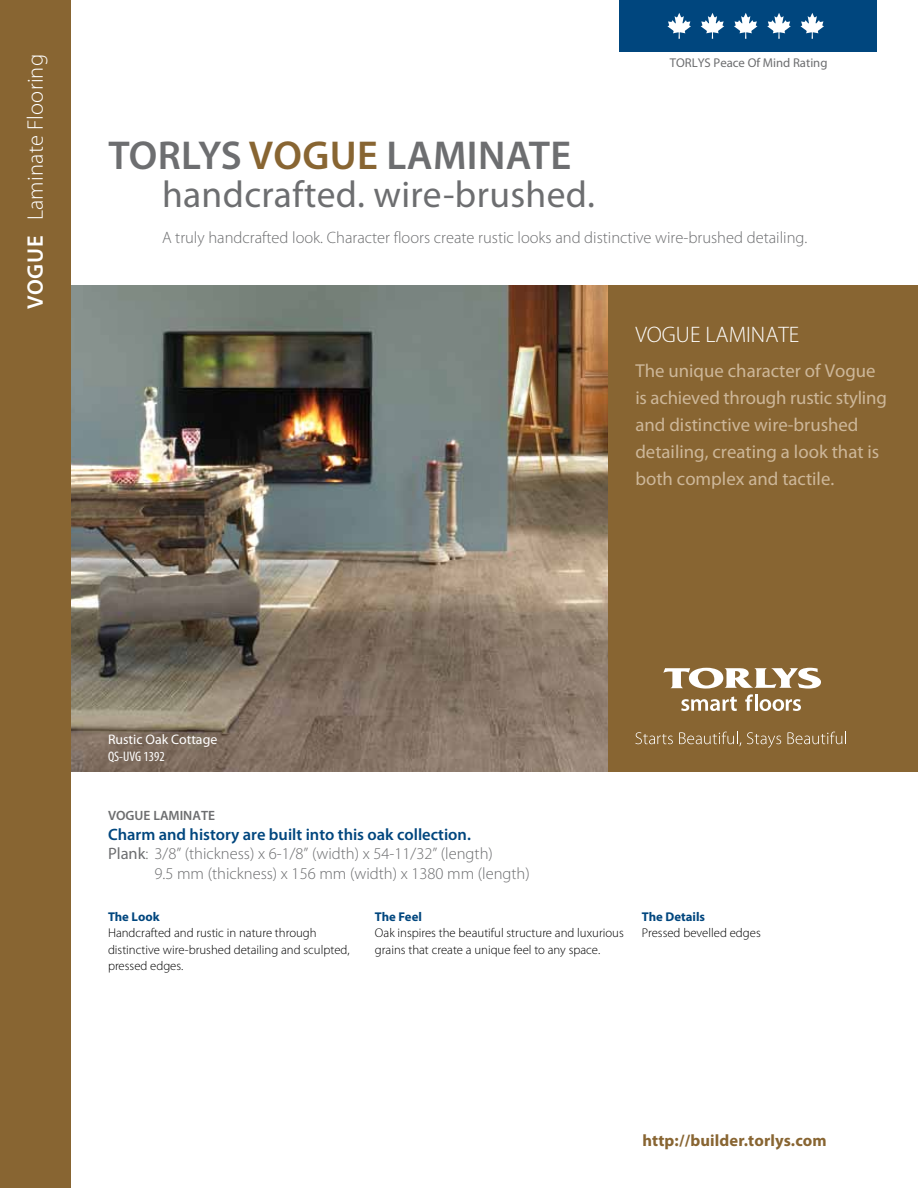
<style>
.page{position:relative;width:918px;height:1188px;background:#fff}
.page>*{position:absolute;margin:0;border:0;box-sizing:border-box;transform-origin:0 0}
.t1{font:600 40.5px "Myriad Pro";letter-spacing:.01em;color:#6d6e70}
.t2{font:37.5px "Myriad Pro";letter-spacing:.01em;color:#6d6e70}
.t3{font:300 22.5px "Myriad Pro";letter-spacing:.01em;color:#fff}
.t4{font:18.75px/27px "Myriad Pro";color:#cdb799}
.t5{font:300 16.5px "Myriad Pro";color:#6d6e70}
.t6{font:600 16.5px "Myriad Pro";color:#00467e}
.t7{font:700 16.5px "Myriad Pro";letter-spacing:.01em;color:#886532}
.t8{font:13.8px "Myriad Pro";color:#fff}
.t9{font:condensed 13.8px "Myriad Pro";color:#fff}
.t10{font:600 13.5px "Myriad Pro";color:#6d6e70}
.t11{font:300 12.75px/16.5px "Myriad Pro";color:#000}
.t12{font:700 12.75px "Myriad Pro";color:#00467e}
.t13{font:12.75px "Myriad Pro";color:#6d6e70}
.s1{font-weight:600}
.s2{color:#886532}
.s3{font-weight:400}
</style>
<div class="page">
<div style="left:620px;top:0;width:258px;height:52px;background:#00467e"></div>
<svg style="left:667px;top:13px;width:24px;height:26px"></svg>
<svg style="left:801px;top:13px;width:23px;height:26px"></svg>
<svg style="left:701px;top:13px;width:23px;height:26px"></svg>
<svg style="left:767px;top:13px;width:24px;height:26px"></svg>
<svg style="left:734px;top:13px;width:23px;height:26px"></svg>
<img style="left:70px;top:285px;width:538px;height:486px">
<div style="left:608px;top:285px;width:310px;height:486px;background:#886532"></div>
<svg style="left:663px;top:668px;width:158px;height:43px"></svg>
<svg style="left:635px;top:732px;width:38px;height:12px"></svg>
<svg style="left:679px;top:732px;width:62px;height:14px"></svg>
<svg style="left:747px;top:732px;width:34px;height:16px"></svg>
<svg style="left:788px;top:732px;width:58px;height:12px"></svg>
<div style="left:0;top:0;width:70px;height:1188px;background:#886532"></div>
<h3 class="t3" style="left:23px;top:309px;width:257px;rotate:-90deg"><span class="s1">vogue</span> Laminate Flooring</h3>
<p class="t13" style="left:670px;top:56px;width:159px">TORLYS Peace Of Mind Rating</p>
<h1 class="t1" style="left:108px;top:133px;width:464px">TORLYS <span class="s2">vogue</span> laminate</h1>
<h2 class="t2" style="left:162px;top:174px;width:434px">handcrafted. wire-brushed.</h2>
<p class="t5" style="left:162px;top:228px;width:647px">A truly handcrafted look. Character floors create rustic looks and distinctive wire-brushed detailing.</p>
<h3 class="t3" style="left:635px;top:323px;width:166px">vogue LAminate</h3>
<h3 class="t4" style="left:635px;top:357px;width:253px">The unique character of Vogue is achieved through rustic styling and distinctive wire-brushed detailing, creating a look that is both complex and tactile.</h3>
<p class="t8" style="left:108px;top:732px;width:111px">Rustic Oak Cottage</p>
<p class="t9" style="left:108px;top:749px;width:58px">QS-UVG 1392</p>
<p class="t10" style="left:108px;top:808px;width:109px">Vogue Laminate</p>
<p class="t6" style="left:108px;top:825px;width:364px">Charm and history are built into this oak collection.</p>
<p class="t5" style="left:108px;top:845px;width:386px"><span class="s3">Plank</span>: 3/8” (thickness) x 6-1/8” (width) x 54-11/32” (length)</p>
<p class="t5" style="left:154px;top:864px;width:377px">9.5 mm (thickness) x 156 mm (width) x 1380 mm (length)</p>
<p class="t12" style="left:108px;top:909px;width:53px">The Look</p>
<p class="t11" style="left:108px;top:925px;width:243px">Handcrafted and rustic in nature through distinctive wire-brushed detailing and sculpted, pressed edges.</p>
<p class="t12" style="left:375px;top:909px;width:48px">The Feel</p>
<p class="t11" style="left:375px;top:925px;width:250px">Oak inspires the beautiful structure and luxurious grains that create a unique feel to any space.</p>
<p class="t12" style="left:642px;top:909px;width:65px">The Details</p>
<p class="t11" style="left:642px;top:925px;width:120px">Pressed bevelled edges</p>
<p class="t7" style="left:642px;top:1132px;width:186px">http://builder.torlys.com</p>
</div>
